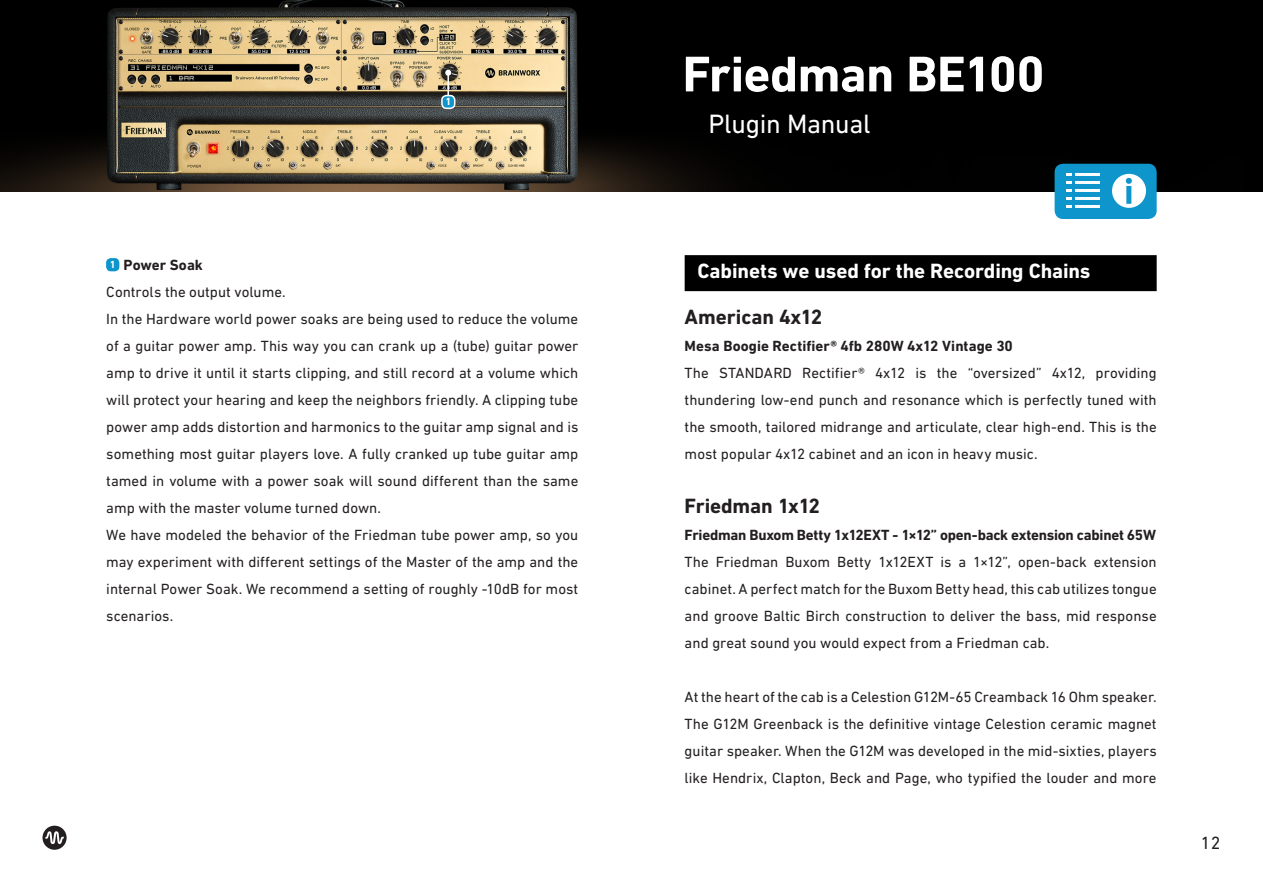
<style>
.page{position:relative;width:1263px;height:893px;background:#fff}
.page>*{position:absolute;margin:0;border:0;box-sizing:border-box;transform-origin:0 0}
.Headline_Cover{font:700 51px "DIN Next LT Pro";letter-spacing:-.01em;color:#fff}
.Subheadline_Cover{font:27px "DIN Next LT Pro";letter-spacing:-.015em;color:#fff}
.Text_Headlines_BG_Sc{font:700 21px "DIN Next LT Pro";letter-spacing:-.005em;color:#fff}
.Text_Headlines{font:700 21px "DIN Next LT Pro";letter-spacing:-.005em;color:#231f20}
.t1{font:18px "DIN Next LT Pro";color:#231f20}
.Text{font:15px/27px "DIN Next LT Pro";letter-spacing:.005em;color:#231f20;text-align:justify}
.Text_Bold{font:700 15px "DIN Next LT Pro";letter-spacing:-.01em;color:#231f20}
.Text_Bubbles{font:700 10.5px "DIN Next LT Pro";color:#fff}
</style>
<div class="page">
<svg style="left:43px;top:826px;width:24px;height:24px"></svg>
<img style="left:0;top:0;width:1263px;height:192px">
<div style="left:106px;top:258px;width:13px;height:13px;background:#0e96cc;border-radius:4px"></div>
<div style="left:685px;top:255px;width:472px;height:36px;background:#000001"></div>
<div style="left:1054px;top:164px;width:103px;height:55px;background:#0e96cc;border-radius:9px"></div>
<hr style="left:1075px;top:173px;width:25px;height:3px;background:#fff">
<hr style="left:1075px;top:205px;width:25px;height:2px;background:#fff">
<hr style="left:1075px;top:189px;width:25px;height:3px;background:#fff">
<hr style="left:1075px;top:181px;width:25px;height:3px;background:#fff">
<hr style="left:1075px;top:197px;width:25px;height:3px;background:#fff">
<svg style="left:1066px;top:173px;width:5px;height:34px"></svg>
<svg style="left:1112px;top:174px;width:34px;height:34px"></svg>
<hr style="left:447px;top:73px;width:2px;height:23px;background:#fff">
<svg style="left:445px;top:70px;width:6px;height:6px"></svg>
<div style="left:442px;top:96px;width:13px;height:12px;background:#0e96cc;border-radius:4px"></div>
<div style="left:441px;top:95px;width:14px;height:14px;border:2px solid #fff;border-radius:4px"></div>
<p class="Text_Bubbles" style="left:445px;top:95px;width:7px">1</p>
<p class="Text_Bubbles" style="left:110px;top:258px;width:7px">1</p>
<p class="Text_Bold" style="left:124px;top:256px;width:81px">Power Soak</p>
<p class="Text" style="left:106px;top:278px;width:181px">Controls the output volume.</p>
<p class="Text" style="left:106px;top:305px;width:474px">In the Hardware world power soaks are being used to reduce the volume of a guitar power amp. This way you can crank up a (tube) guitar power amp to drive it until it starts clipping, and still record at a volume which will protect your hearing and keep the neighbors friendly. A clipping tube power amp adds distortion and harmonics to the guitar amp signal and is something most guitar players love. A fully cranked up tube guitar amp tamed in volume with a power soak will sound different than the same amp with the master volume turned down.</p>
<p class="Text" style="left:106px;top:521px;width:474px">We have modeled the behavior of the Friedman tube power amp, so you may experiment with different settings of the Master of the amp and the internal Power Soak. We recommend a setting of roughly -10dB for most scenarios.</p>
<p class="Headline_Cover" style="left:682px;top:44px;width:364px">Friedman BE100</p>
<p class="Subheadline_Cover" style="left:708px;top:109px;width:164px">Plugin Manual</p>
<p class="Text_Headlines_BG_Sc" style="left:697px;top:259px;width:395px">Cabinets we used for the Recording Chains</p>
<p class="Text_Headlines" style="left:685px;top:305px;width:139px">American 4x12</p>
<p class="Text_Bold" style="left:685px;top:337px;width:330px">Mesa Boogie Rectifier® 4fb 280W 4x12 Vintage 30</p>
<p class="Text" style="left:685px;top:359px;width:474px">The STANDARD Rectifier® 4x12 is the “oversized” 4x12, providing thundering low-end punch and resonance which is perfectly tuned with the smooth, tailored midrange and articulate, clear high-end. This is the most popular 4x12 cabinet and an icon in heavy music.</p>
<p class="Text_Headlines" style="left:685px;top:494px;width:137px">Friedman 1x12</p>
<p class="Text_Bold" style="left:685px;top:526px;width:473px">Friedman Buxom Betty 1x12EXT - 1×12” open-back extension cabinet 65W</p>
<p class="Text" style="left:685px;top:548px;width:474px">The Friedman Buxom Betty 1x12EXT is a 1×12”, open-back extension cabinet. A perfect match for the Buxom Betty head, this cab utilizes tongue and groove Baltic Birch construction to deliver the bass, mid response and great sound you would expect from a Friedman cab.</p>
<p class="Text" style="left:685px;top:683px;width:474px">At the heart of the cab is a Celestion G12M-65 Creamback 16 Ohm speaker.<br>The G12M Greenback is the definitive vintage Celestion ceramic magnet guitar speaker. When the G12M was developed in the mid-sixties, players like Hendrix, Clapton, Beck and Page, who typified the louder and more</p>
<p class="t1" style="left:1201px;top:833px;width:21px">12</p>
</div>
